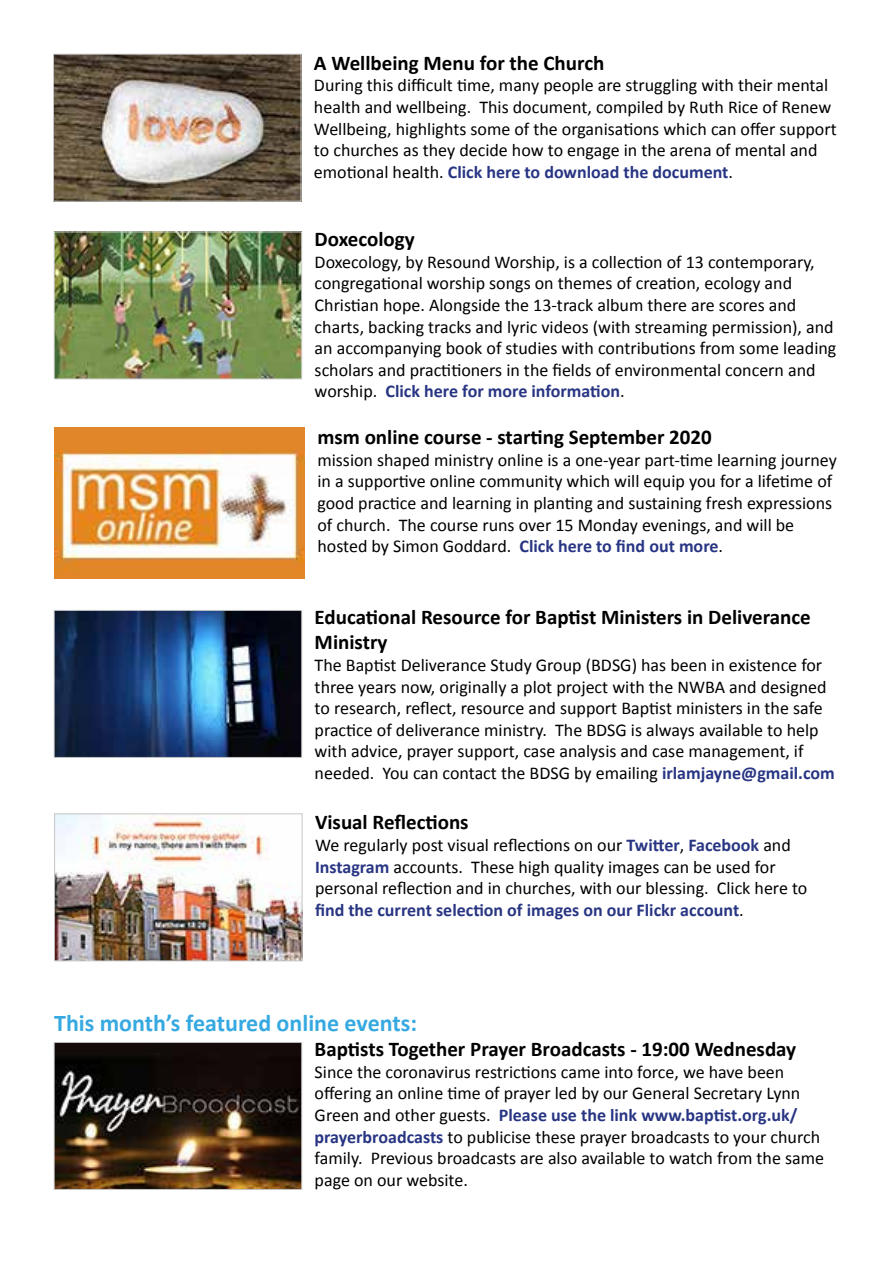
<style>
.page{position:relative;width:893px;height:1263px;background:#fff}
.page>*{position:absolute;margin:0;border:0;box-sizing:border-box;transform-origin:0 0}
.t1{font:700 24px "Calibri";color:#36a9e1}
.t2{font:700 21px/25.2px "Calibri";color:#000}
.t3{font:18px/21.6px "Calibri";color:#000}
.s1{font-weight:700;color:#283583}
</style>
<div class="page">
<img style="left:56px;top:612px;width:244px;height:144px">
<div style="left:54px;top:610px;width:248px;height:148px;border:1px solid #c6c6c6"></div>
<img style="left:56px;top:234px;width:244px;height:143px">
<div style="left:54px;top:232px;width:248px;height:147px;border:1px solid #d0d0d0"></div>
<img style="left:56px;top:816px;width:244px;height:143px">
<div style="left:54px;top:814px;width:248px;height:147px;border:1px solid #c6c6c6"></div>
<img style="left:55px;top:56px;width:244px;height:143px">
<div style="left:53px;top:54px;width:248px;height:147px;border:1px solid #c6c6c6"></div>
<img style="left:54px;top:427px;width:251px;height:152px">
<img style="left:56px;top:1044px;width:244px;height:143px">
<div style="left:54px;top:1042px;width:248px;height:147px;border:1px solid #c6c6c6"></div>
<p class="t2" style="left:314px;top:50px;width:292px">A Wellbeing Menu for the Church</p>
<p class="t3" style="left:314px;top:75px;width:524px">During this difficult time, many people are struggling with their mental health and wellbeing. This document, compiled by Ruth Rice of Renew Wellbeing, highlights some of the organisations which can offer support to churches as they decide how to engage in the arena of mental and emotional health. <span class="s1">Click here to download the document</span>.</p>
<p class="t2" style="left:315px;top:227px;width:102px">Doxecology</p>
<p class="t3" style="left:315px;top:251px;width:523px">Doxecology, by Resound Worship, is a collection of 13 contemporary, congregational worship songs on themes of creation, ecology and Christian hope. Alongside the 13-track album there are scores and charts, backing tracks and lyric videos (with streaming permission), and an accompanying book of studies with contributions from some leading scholars and practitioners in the fields of environmental concern and worship. <span class="s1">Click here for more information</span>.</p>
<p class="t2" style="left:317px;top:425px;width:396px">msm online course - starting September 2020</p>
<p class="t3" style="left:317px;top:449px;width:521px">mission shaped ministry online is a one-year part-time learning journey in a supportive online community which will equip you for a lifetime of good practice and learning in planting and sustaining fresh expressions of church. The course runs over 15 Monday evenings, and will be hosted by Simon Goddard. <span class="s1">Click here to find out more</span>.</p>
<p class="t2" style="left:315px;top:605px;width:497px">Educational Resource for Baptist Ministers in Deliverance<br>Ministry</p>
<p class="t3" style="left:315px;top:654px;width:522px">The Baptist Deliverance Study Group (BDSG) has been in existence for three years now, originally a plot project with the NWBA and designed to research, reflect, resource and support Baptist ministers in the safe practice of deliverance ministry. The BDSG is always available to help with advice, prayer support, case analysis and case management, if needed. You can contact the BDSG by emailing <span class="s1">irlamjayne@gmail.com</span></p>
<p class="t2" style="left:315px;top:810px;width:155px">Visual Reflections</p>
<p class="t3" style="left:315px;top:834px;width:494px">We regularly post visual reflections on our <span class="s1">Twitter</span>, <span class="s1">Facebook</span> and <span class="s1">Instagram</span> accounts. These high quality images can be used for personal reflection and in churches, with our blessing. Click here to <span class="s1">find the current selection of images on our Flickr account</span>.</p>
<h1 class="t1" style="left:54px;top:1008px;width:364px">This month’s featured online events:</h1>
<p class="t2" style="left:315px;top:1037px;width:483px">Baptists Together Prayer Broadcasts - 19:00 Wednesday</p>
<p class="t3" style="left:315px;top:1061px;width:511px">Since the coronavirus restrictions came into force, we have been offering an online time of prayer led by our General Secretary Lynn Green and other guests. <span class="s1">Please use the link www.baptist.org.uk/ prayerbroadcasts</span> to publicise these prayer broadcasts to your church family. Previous broadcasts are also available to watch from the same page on our website.</p>
</div>
